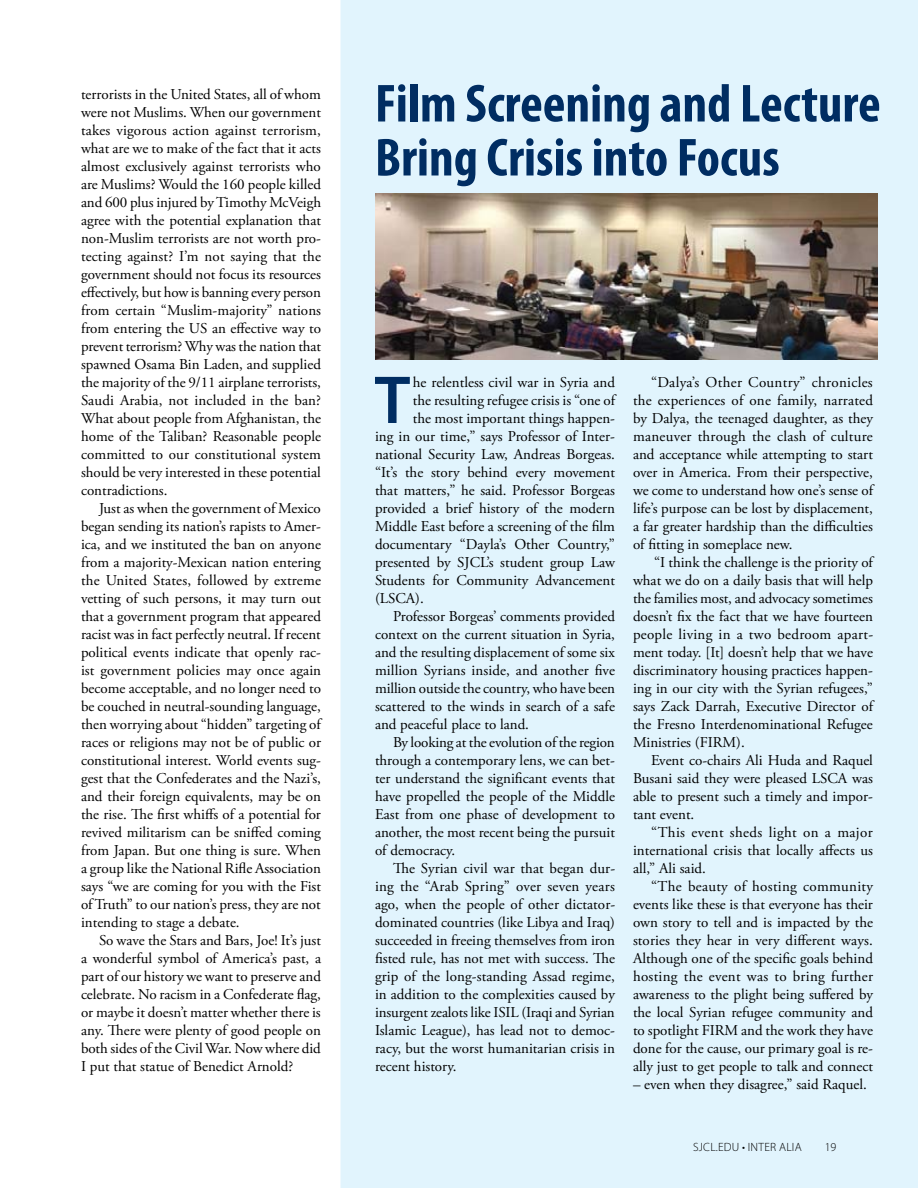
<style>
.page{position:relative;width:918px;height:1188px;background:#fff}
.page>*{position:absolute;margin:0;border:0;box-sizing:border-box;transform-origin:0 0}
.t1{font:600 68.4px "Myriad Pro";color:#002d62}
.t2{font:700 condensed 54px/54px "Myriad Pro";color:#002d62}
.t3{font:15px/18px "Adobe Garamond Pro";color:#000;text-align:justify}
.t4{font:300 12px "Myriad Pro";color:#000}
</style>
<div class="page">
<div style="left:340px;top:0;width:578px;height:1188px;background:#e1f4fd"></div>
<img style="left:375px;top:194px;width:502px;height:165px">
<p class="t3" style="left:81px;top:86px;width:242px">terrorists in the United States, all of whom were not Muslims. When our government takes vigorous action against terrorism, what are we to make of the fact that it acts almost exclusively against terrorists who are Muslims? Would the 160 people killed and 600 plus injured by Timothy McVeigh agree with the potential explanation that non-Muslim terrorists are not worth pro&shy;tecting against? I’m not saying that the government should not focus its resources effectively, but how is banning every person from certain “Muslim-majority” nations from entering the US an effective way to prevent terrorism? Why was the nation that spawned Osama Bin Laden, and supplied the majority of the 9/11 airplane terrorists, Saudi Arabia, not included in the ban?<br>What about people from Afghanistan, the home of the Taliban? Reasonable people committed to our constitutional system should be very interested in these potential contradictions.</p>
<p class="t3" style="left:81px;top:500px;width:242px;text-indent:18px">Just as when the government of Mexico began sending its nation’s rapists to Amer&shy;ica, and we instituted the ban on anyone from a majority-Mexican nation entering the United States, followed by extreme vetting of such persons, it may turn out that a government program that appeared racist was in fact perfectly neutral. If recent political events indicate that openly rac&shy;ist government policies may once again become acceptable, and no longer need to be couched in neutral-sounding language, then worrying about “hidden” targeting of races or religions may not be of public or constitutional interest. World events sug&shy;gest that the Confederates and the Nazi’s, and their foreign equivalents, may be on the rise. The first whiffs of a potential for revived militarism can be sniffed coming from Japan. But one thing is sure. When a group like the National Rifle Association says “we are coming for you with the Fist of Truth” to our nation’s press, they are not intending to stage a debate.</p>
<p class="t3" style="left:81px;top:932px;width:242px;text-indent:18px">So wave the Stars and Bars, Joe! It’s just a wonderful symbol of America’s past, a part of our history we want to preserve and celebrate. No racism in a Confederate flag, or maybe it doesn’t matter whether there is any. There were plenty of good people on both sides of the Civil War. Now where did I put that statue of Benedict Arnold?</p>
<h2 class="t2" style="left:375px;top:75px;width:507px">Film Screening and Lecture<br>Bring Crisis into Focus</h2>
<h1 class="t1" style="left:374px;top:357px;width:37px">T</h1>
<p class="t3" style="left:413px;top:374px;width:204px">he relentless civil war in Syria and</p>
<p class="t3" style="left:413px;top:392px;width:204px">the resulting refugee crisis is “one of</p>
<p class="t3" style="left:413px;top:410px;width:204px">the most important things happen-</p>
<p class="t3" style="left:375px;top:428px;width:241px">ing in our time,” says Professor of Inter-</p>
<p class="t3" style="left:375px;top:446px;width:241px">national Security Law, Andreas Borgeas.</p>
<p class="t3" style="left:375px;top:464px;width:241px">“It’s the story behind every movement</p>
<p class="t3" style="left:375px;top:482px;width:241px">that matters,” he said. Professor Borgeas</p>
<p class="t3" style="left:375px;top:500px;width:242px">provided a brief history of the modern</p>
<p class="t3" style="left:375px;top:518px;width:242px">Middle East before a screening of the film</p>
<p class="t3" style="left:375px;top:536px;width:241px">documentary “Dayla’s Other Country,”</p>
<p class="t3" style="left:375px;top:554px;width:242px">presented by SJCL’s student group Law</p>
<p class="t3" style="left:375px;top:572px;width:241px">Students for Community Advancement</p>
<p class="t3" style="left:375px;top:590px;width:50px">(LSCA).</p>
<p class="t3" style="left:393px;top:608px;width:223px">Professor Borgeas’ comments provided</p>
<p class="t3" style="left:375px;top:626px;width:241px">context on the current situation in Syria,</p>
<p class="t3" style="left:375px;top:644px;width:241px">and the resulting displacement of some six</p>
<p class="t3" style="left:375px;top:662px;width:242px">million Syrians inside, and another five</p>
<p class="t3" style="left:375px;top:680px;width:242px">million outside the country, who have been</p>
<p class="t3" style="left:375px;top:698px;width:241px">scattered to the winds in search of a safe</p>
<p class="t3" style="left:375px;top:716px;width:156px">and peaceful place to land.</p>
<p class="t3" style="left:393px;top:734px;width:223px">By looking at the evolution of the region</p>
<p class="t3" style="left:375px;top:752px;width:241px">through a contemporary lens, we can bet-</p>
<p class="t3" style="left:375px;top:770px;width:242px">ter understand the significant events that</p>
<p class="t3" style="left:375px;top:788px;width:242px">have propelled the people of the Middle</p>
<p class="t3" style="left:375px;top:806px;width:242px">East from one phase of development to</p>
<p class="t3" style="left:375px;top:824px;width:241px">another, the most recent being the pursuit</p>
<p class="t3" style="left:375px;top:842px;width:82px">of democracy.</p>
<p class="t3" style="left:393px;top:860px;width:224px">The Syrian civil war that began dur-</p>
<p class="t3" style="left:375px;top:878px;width:241px">ing the “Arab Spring” over seven years</p>
<p class="t3" style="left:375px;top:896px;width:242px">ago, when the people of other dictator-</p>
<p class="t3" style="left:375px;top:914px;width:242px">dominated countries (like Libya and Iraq)</p>
<p class="t3" style="left:375px;top:932px;width:241px">succeeded in freeing themselves from iron</p>
<p class="t3" style="left:375px;top:950px;width:242px">fisted rule, has not met with success. The</p>
<p class="t3" style="left:375px;top:968px;width:241px">grip of the long-standing Assad regime,</p>
<p class="t3" style="left:375px;top:986px;width:241px">in addition to the complexities caused by</p>
<p class="t3" style="left:375px;top:1004px;width:241px">insurgent zealots like ISIL (Iraqi and Syrian</p>
<p class="t3" style="left:375px;top:1022px;width:241px">Islamic League), has lead not to democ-</p>
<p class="t3" style="left:375px;top:1040px;width:241px">racy, but the worst humanitarian crisis in</p>
<p class="t3" style="left:375px;top:1058px;width:83px">recent history.</p>
<p class="t3" style="left:633px;top:374px;width:242px;text-indent:18px">“Dalya’s Other Country” chronicles the experiences of one family, narrated by Dalya, the teenaged daughter, as they maneuver through the clash of culture and acceptance while attempting to start over in America. From their perspective, we come to understand how one’s sense of life’s purpose can be lost by displacement, a far greater hardship than the difficulties of fitting in someplace new.</p>
<p class="t3" style="left:633px;top:554px;width:242px;text-indent:21px">“I think the challenge is the priority of what we do on a daily basis that will help the families most, and advocacy sometimes doesn’t fix the fact that we have fourteen people living in a two bedroom apart&shy;ment today. [It] doesn’t help that we have discriminatory housing practices happen&shy;ing in our city with the Syrian refugees,” says Zack Darrah, Executive Director of the Fresno Interdenominational Refugee Ministries (FIRM).</p>
<p class="t3" style="left:633px;top:752px;width:242px;text-indent:18px">Event co-chairs Ali Huda and Raquel Busani said they were pleased LSCA was able to present such a timely and impor&shy;tant event.</p>
<p class="t3" style="left:633px;top:824px;width:242px;text-indent:18px">“This event sheds light on a major international crisis that locally affects us all,” Ali said.</p>
<p class="t3" style="left:633px;top:878px;width:242px;text-indent:18px">“The beauty of hosting community events like these is that everyone has their own story to tell and is impacted by the stories they hear in very different ways.<br>Although one of the specific goals behind hosting the event was to bring further awareness to the plight being suffered by the local Syrian refugee community and to spotlight FIRM and the work they have done for the cause, our primary goal is re&shy;ally just to get people to talk and connect</p>
<p class="t3" style="left:633px;top:1076px;width:235px">– even when they disagree,” said Raquel.</p>
<p class="t4" style="left:693px;top:1141px;width:6px">SJCL</p>
<p class="t4" style="left:716px;top:1141px;width:69px">.EDU • INTER ALIA</p>
<p class="t4" style="left:825px;top:1141px;width:13px">19</p>
</div>
